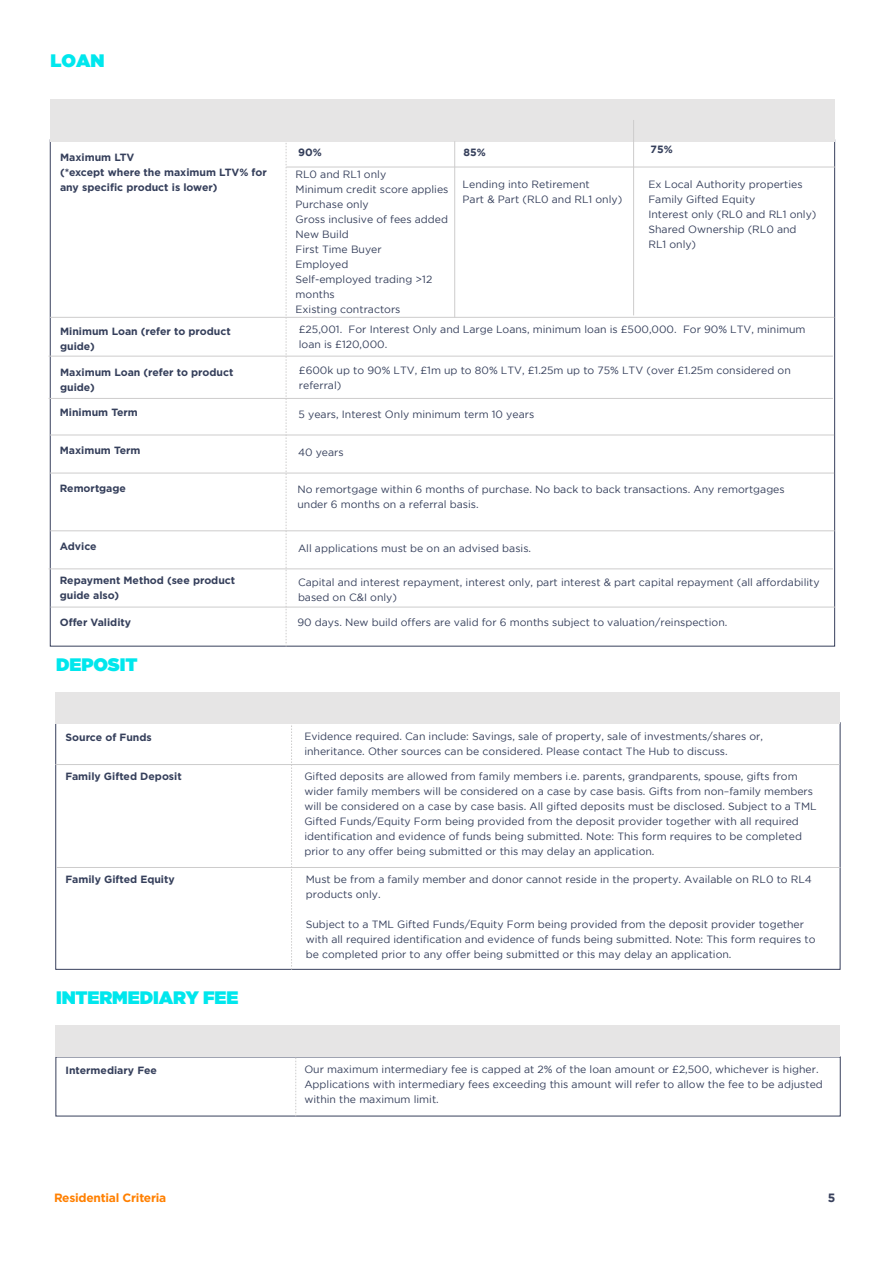
<style>
.page{position:relative;width:893px;height:1263px;background:#fff}
.page>*{position:absolute;margin:0;border:0;box-sizing:border-box;transform-origin:0 0}
.t1{font:18px "Gotham Ultra";letter-spacing:-.005em;color:#00e7ed}
.t2{font:700 12px "Gotham";letter-spacing:-.02em;color:#ff8001}
.t3{font:700 12px "Gotham";color:#38405c}
.t4{font:10.5px/15px "Gotham";color:#353f5b}
.t5{font:700 10.5px/15px "Gotham";color:#353f5b}
.t6{font:700 10.5px "Gotham";color:#353f5b}
</style>
<div class="page">
<svg style="left:286px;top:141px;width:1px;height:505px"></svg>
<div style="left:50px;top:99px;width:785px;height:42px;background:#e6e5e5"></div>
<hr style="left:454px;top:141px;width:1px;height:177px;background:#cdcccc">
<hr style="left:286px;top:167px;width:549px;height:1px;background:#cdcccc">
<hr style="left:50px;top:317px;width:784px;height:1px;background:#cdcccc">
<hr style="left:50px;top:435px;width:784px;height:1px;background:#cdcccc">
<hr style="left:50px;top:473px;width:784px;height:1px;background:#cdcccc">
<hr style="left:50px;top:531px;width:785px;height:1px;background:#cdcccc">
<hr style="left:49px;top:569px;width:784px;height:1px;background:#cdcccc">
<hr style="left:50px;top:607px;width:785px;height:1px;background:#cdcccc">
<hr style="left:49px;top:356px;width:784px;height:1px;background:#cdcccc">
<hr style="left:49px;top:398px;width:784px;height:1px;background:#cdcccc">
<svg style="left:291px;top:725px;width:1px;height:244px"></svg>
<div style="left:55px;top:692px;width:785px;height:32px;background:#e6e5e5"></div>
<hr style="left:55px;top:764px;width:785px;height:1px;background:#cdcccc">
<hr style="left:56px;top:867px;width:784px;height:1px;background:#cdcccc">
<div style="left:55px;top:1025px;width:785px;height:32px;background:#e6e5e5"></div>
<svg style="left:295px;top:1058px;width:1px;height:58px"></svg>
<hr style="left:633px;top:120px;width:1px;height:195px;background:#cdcccc">
<h1 class="t1" style="left:51px;top:50px;width:55px">LOAN</h1>
<p class="t5" style="left:60px;top:150px;width:208px">Maximum LTV<br>(*except where the maximum LTV% for any specific product is lower)</p>
<p class="t6" style="left:651px;top:143px;width:24px">75%</p>
<p class="t6" style="left:298px;top:146px;width:25px">90%</p>
<p class="t6" style="left:463px;top:146px;width:24px">85%</p>
<p class="t4" style="left:463px;top:177px;width:161px">Lending into Retirement<br>Part &amp; Part (RL0 and RL1 only)</p>
<p class="t4" style="left:648px;top:177px;width:170px">Ex Local Authority properties<br>Family Gifted Equity<br>Interest only (RL0 and RL1 only)<br>Shared Ownership (RL0 and<br>RL1 only)</p>
<p class="t4" style="left:296px;top:167px;width:154px">RL0 and RL1 only<br>Minimum credit score applies<br>Purchase only<br>Gross inclusive of fees added<br>New Build<br>First Time Buyer<br>Employed<br>Self-employed trading &gt;12 months<br>Existing contractors</p>
<p class="t5" style="left:60px;top:323px;width:172px">Minimum Loan (refer to product guide)</p>
<p class="t4" style="left:299px;top:322px;width:508px">£25,001. For Interest Only and Large Loans, minimum loan is £500,000. For 90% LTV, minimum loan is £120,000.</p>
<p class="t5" style="left:60px;top:364px;width:175px">Maximum Loan (refer to product guide)</p>
<p class="t4" style="left:299px;top:363px;width:493px">£600k up to 90% LTV, £1m up to 80% LTV, £1.25m up to 75% LTV (over £1.25m considered on referral)</p>
<p class="t5" style="left:60px;top:405px;width:80px">Minimum Term</p>
<p class="t4" style="left:299px;top:407px;width:237px">5 years, Interest Only minimum term 10 years</p>
<p class="t5" style="left:60px;top:443px;width:82px">Maximum Term</p>
<p class="t4" style="left:298px;top:445px;width:47px">40 years</p>
<p class="t5" style="left:60px;top:481px;width:68px">Remortgage</p>
<p class="t4" style="left:297px;top:481px;width:489px">No remortgage within 6 months of purchase. No back to back transactions. Any remortgages under 6 months on a referral basis.</p>
<p class="t5" style="left:60px;top:539px;width:38px">Advice</p>
<p class="t4" style="left:298px;top:541px;width:235px">All applications must be on an advised basis.</p>
<p class="t5" style="left:60px;top:572px;width:177px">Repayment Method (see product guide also)</p>
<p class="t4" style="left:298px;top:574px;width:523px">Capital and interest repayment, interest only, part interest &amp; part capital repayment (all affordability based on C&amp;I only)</p>
<p class="t5" style="left:60px;top:615px;width:73px">Offer Validity</p>
<p class="t4" style="left:297px;top:614px;width:431px">90 days. New build offers are valid for 6 months subject to valuation/reinspection.</p>
<h1 class="t1" style="left:56px;top:654px;width:83px">DEPOSIT</h1>
<p class="t5" style="left:66px;top:730px;width:88px">Source of Funds</p>
<p class="t4" style="left:304px;top:729px;width:460px">Evidence required. Can include: Savings, sale of property, sale of investments/shares or, inheritance. Other sources can be considered. Please contact The Hub to discuss.</p>
<p class="t5" style="left:65px;top:769px;width:118px">Family Gifted Deposit</p>
<p class="t4" style="left:304px;top:768px;width:514px">Gifted deposits are allowed from family members i.e. parents, grandparents, spouse, gifts from wider family members will be considered on a case by case basis. Gifts from non–family members will be considered on a case by case basis. All gifted deposits must be disclosed. Subject to a TML Gifted Funds/Equity Form being provided from the deposit provider together with all required identification and evidence of funds being submitted. Note: This form requires to be completed prior to any offer being submitted or this may delay an application.</p>
<p class="t5" style="left:66px;top:872px;width:111px">Family Gifted Equity</p>
<p class="t4" style="left:306px;top:871px;width:508px">Must be from a family member and donor cannot reside in the property. Available on RL0 to RL4 products only.</p>
<p class="t4" style="left:306px;top:916px;width:511px">Subject to a TML Gifted Funds/Equity Form being provided from the deposit provider together with all required identification and evidence of funds being submitted. Note: This form requires to be completed prior to any offer being submitted or this may delay an application.</p>
<h1 class="t1" style="left:56px;top:987px;width:184px">INTERMEDIARY FEE</h1>
<p class="t5" style="left:66px;top:1063px;width:93px">Intermediary Fee</p>
<p class="t4" style="left:304px;top:1062px;width:520px">Our maximum intermediary fee is capped at 2% of the loan amount or £2,500, whichever is higher.<br>Applications with intermediary fees exceeding this amount will refer to allow the fee to be adjusted within the maximum limit.</p>
<p class="t2" style="left:54px;top:1190px;width:114px">Residential Criteria</p>
<p class="t3" style="left:828px;top:1191px;width:9px">5</p>
</div>
